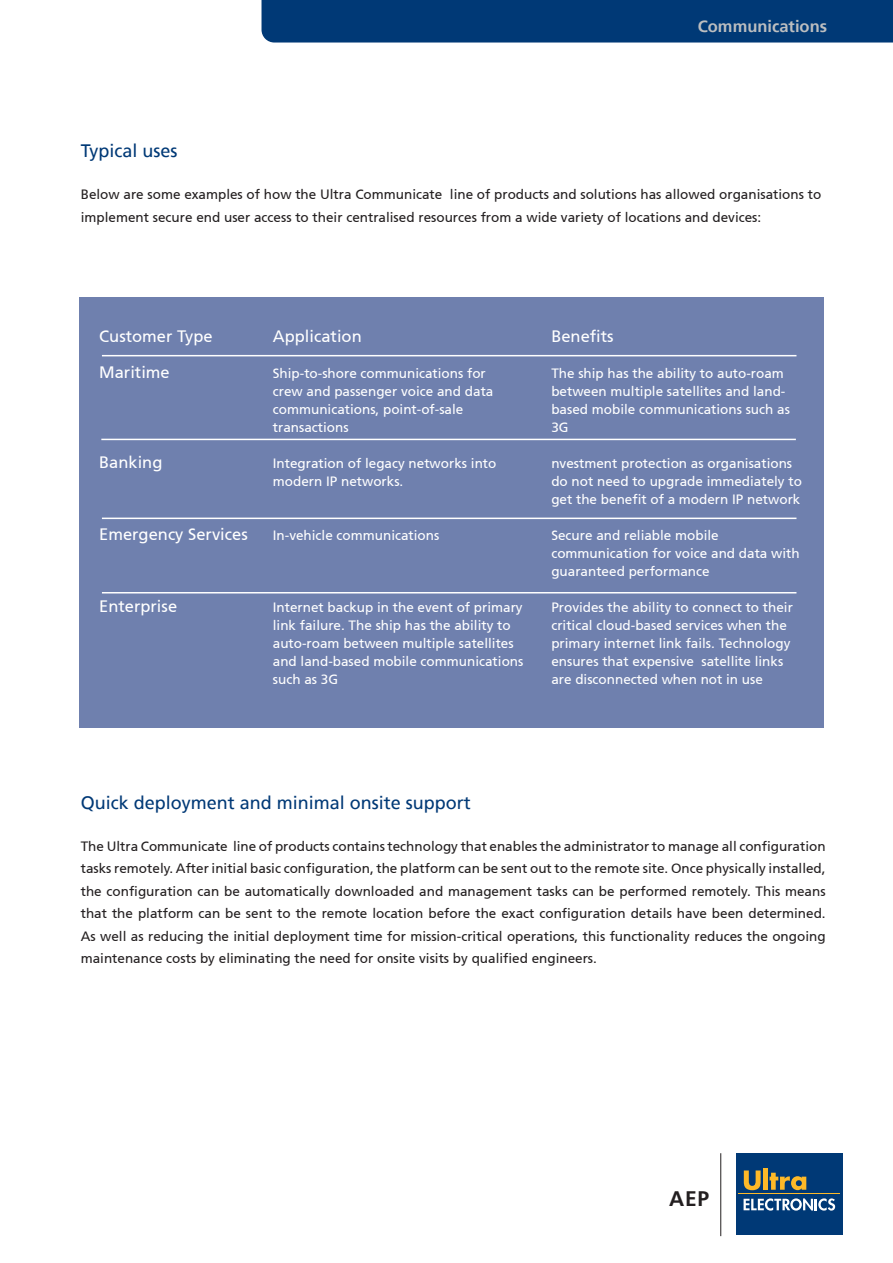
<style>
.page{position:relative;width:893px;height:1263px;background:#fff}
.page>*{position:absolute;margin:0;border:0;box-sizing:border-box;transform-origin:0 0}
.t1{font:700 21px "Frutiger 65";color:#231f20}
.t2{font:18px "Frutiger";color:#003976}
.t3{font:16.5px "Frutiger 55 Roman";color:#fff}
.t4{font:700 16.5px "Frutiger 65";color:#bcbec0}
.t5{font:13.5px/22.5px "Frutiger 55 Roman";color:#231f20}
.t6{font:13.5px/18px "Frutiger 55 Roman";color:#fff}
</style>
<div class="page">
<div style="left:261px;top:0;width:632px;height:43px;background:#003976"></div>
<div style="left:79px;top:298px;width:744px;height:430px;background:#6f80ae"></div>
<hr style="left:101px;top:439px;width:695px;height:1px;background:#fff">
<hr style="left:102px;top:518px;width:694px;height:1px;background:#fff">
<hr style="left:102px;top:592px;width:694px;height:1px;background:#fff">
<hr style="left:102px;top:355px;width:694px;height:1px;background:#fff">
<div style="left:736px;top:1153px;width:106px;height:82px;background:#003976"></div>
<svg style="left:744px;top:1198px;width:91px;height:12px"></svg>
<svg style="left:744px;top:1170px;width:17px;height:20px"></svg>
<div style="left:763px;top:1168px;width:5px;height:22px;background:#fdb928"></div>
<svg style="left:769px;top:1173px;width:37px;height:17px"></svg>
<hr style="left:739px;top:1193px;width:101px;height:1px;background:#fdb928">
<hr style="left:720px;top:1153px;width:1px;height:83px;background:#231f20">
<p class="t4" style="left:698px;top:16px;width:131px">Communications</p>
<p class="t2" style="left:81px;top:141px;width:98px">Typical uses</p>
<p class="t5" style="left:81px;top:183px;width:742px">Below are some examples of how the Ultra Communicate line of products and solutions has allowed organisations to implement secure end user access to their centralised resources from a wide variety of locations and devices:</p>
<p class="t3" style="left:99px;top:327px;width:115px">Customer Type</p>
<p class="t3" style="left:99px;top:363px;width:72px">Maritime</p>
<p class="t3" style="left:99px;top:453px;width:65px">Banking</p>
<p class="t3" style="left:273px;top:327px;width:90px">Application</p>
<p class="t6" style="left:273px;top:364px;width:222px">Ship-to-shore communications for crew and passenger voice and data communications, point-of-sale transactions</p>
<p class="t6" style="left:273px;top:454px;width:225px">Integration of legacy networks into modern IP networks.</p>
<p class="t3" style="left:99px;top:525px;width:150px">Emergency Services</p>
<p class="t6" style="left:273px;top:526px;width:168px">In-vehicle communications</p>
<p class="t3" style="left:99px;top:597px;width:79px">Enterprise</p>
<p class="t6" style="left:273px;top:598px;width:252px">Internet backup in the event of primary link failure. The ship has the ability to auto-roam between multiple satellites and land-based mobile communications such as 3G</p>
<p class="t3" style="left:551px;top:327px;width:64px">Benefits</p>
<p class="t6" style="left:551px;top:364px;width:240px">The ship has the ability to auto-roam between multiple satellites and land&shy;based mobile communications such as<br>3G</p>
<p class="t6" style="left:551px;top:454px;width:252px">nvestment protection as organisations do not need to upgrade immediately to get the benefit of a modern IP network</p>
<p class="t6" style="left:551px;top:526px;width:250px">Secure and reliable mobile communication for voice and data with guaranteed performance</p>
<p class="t6" style="left:551px;top:598px;width:243px">Provides the ability to connect to their critical cloud-based services when the primary internet link fails. Technology ensures that expensive satellite links are disconnected when not in use</p>
<p class="t2" style="left:81px;top:792px;width:392px">Quick deployment and minimal onsite support</p>
<p class="t5" style="left:81px;top:835px;width:746px;text-align:justify">The Ultra Communicate line of products contains technology that enables the administrator to manage all configuration tasks remotely. After initial basic configuration, the platform can be sent out to the remote site. Once physically installed, the configuration can be automatically downloaded and management tasks can be performed remotely. This means that the platform can be sent to the remote location before the exact configuration details have been determined.<br>As well as reducing the initial deployment time for mission-critical operations, this functionality reduces the ongoing maintenance costs by eliminating the need for onsite visits by qualified engineers.</p>
<p class="t1" style="left:669px;top:1186px;width:42px">AEP</p>
</div>
